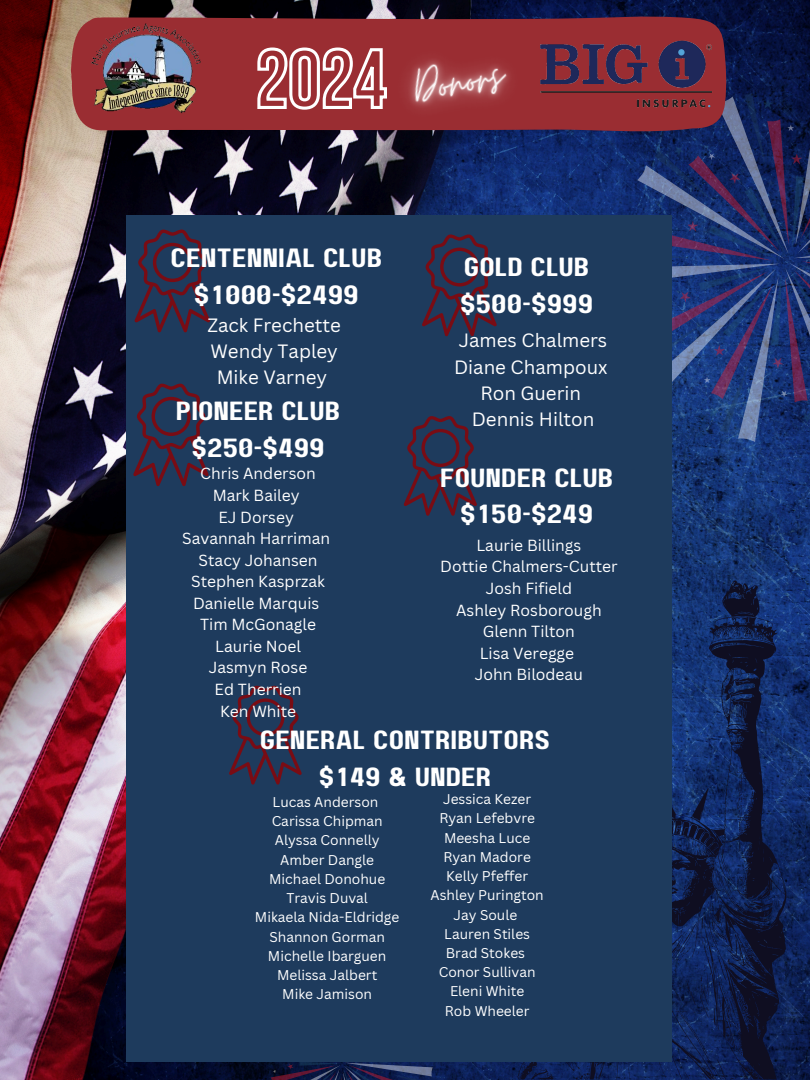
<style>
.page{position:relative;width:810px;height:1080px;background:#fff}
.page>*{position:absolute;margin:0;border:0;box-sizing:border-box;transform-origin:0 0}
.t1{font:26.44px/36.6px "Paalalabas Display Wide BETA";color:#fff;text-align:center}
.t2{font:26.25px/36.6px "Paalalabas Display Wide BETA";color:#fff;text-align:center}
.t3{font:18.75px/26.2px "Canva Sans";color:#fff;text-align:center}
.t4{font:15.62px/21.6px "Canva Sans";color:#fff;text-align:center}
.t5{font:13.75px "Canva Sans";color:#fff}
</style>
<div class="page">
<img style="left:0;top:0;width:810px;height:1080px">
<svg style="left:516px;top:580px;width:271px;height:500px;background:#112456"></svg>
<svg style="left:605px;top:73px;width:205px;height:376px;background:#253770"></svg>
<svg style="left:252px;top:1062px;width:183px;height:18px;background:#1f254b"></svg>
<div style="left:126px;top:216px;width:546px;height:846px;background:#1e3b5d"></div>
<svg style="left:134px;top:229px;width:76px;height:103px"></svg>
<svg style="left:422px;top:234px;width:75px;height:102px"></svg>
<svg style="left:133px;top:383px;width:76px;height:103px"></svg>
<svg style="left:229px;top:685px;width:73px;height:100px"></svg>
<svg style="left:404px;top:416px;width:73px;height:100px"></svg>
<svg style="left:71px;top:14px;width:656px;height:120px;background:#833037"></svg>
<img style="left:566px;top:23px;width:160px;height:103px">
<img style="left:89px;top:23px;width:117px;height:103px">
<svg style="left:256px;top:46px;width:100px;height:65px"></svg>
<img style="left:356px;top:0;width:210px;height:178px">
<h3 class="t1" style="left:171px;top:242px;width:213px">CENTENNIAL CLUB $1000-$2499</h3>
<p class="t2" style="left:460px;top:251px;width:134px;text-align:left">GOLD CLUB $500-$999</p>
<h3 class="t3" style="left:207px;top:311px;width:135px">Zack Frechette<br>Wendy Tapley<br>Mike Varney</h3>
<h5 class="t2" style="left:176px;top:395px;width:166px">PIONEER CLUB $250-$499</h5>
<p class="t4" style="left:182px;top:463px;width:149px">Chris Anderson<br>Mark Bailey<br>EJ Dorsey<br>Savannah Harriman<br>Stacy Johansen<br>Stephen Kasprzak<br>Danielle Marquis<br>Tim McGonagle<br>Laurie Noel<br>Jasmyn Rose<br>Ed Therrien<br>Ken White</p>
<h4 class="t3" style="left:454px;top:327px;width:155px">James Chalmers<br>Diane Champoux<br>Ron Guerin<br>Dennis Hilton</h4>
<h3 class="t2" style="left:440px;top:461px;width:175px">FOUNDER CLUB $150-$249</h3>
<p class="t4" style="left:440px;top:534px;width:179px">Laurie Billings<br>Dottie Chalmers-Cutter<br>Josh Fifield<br>Ashley Rosborough<br>Glenn Tilton<br>Lisa Veregge<br>John Bilodeau</p>
<h5 class="t2" style="left:260px;top:724px;width:292px">GENERAL CONTRIBUTORS $149 &amp; UNDER</h5>
<p class="t5" style="left:273px;top:792px;width:107px">Lucas Anderson</p>
<p class="t5" style="left:272px;top:812px;width:113px">Carissa Chipman</p>
<p class="t5" style="left:275px;top:831px;width:106px">Alyssa Connelly</p>
<p class="t5" style="left:280px;top:850px;width:95px">Amber Dangle</p>
<h1 class="t5" style="left:269px;top:869px;width:118px">Michael Donohue</h1>
<p class="t5" style="left:286px;top:888px;width:83px">Travis Duval</p>
<p class="t5" style="left:255px;top:908px;width:146px">Mikaela Nida-Eldridge</p>
<h3 class="t5" style="left:269px;top:927px;width:117px">Shannon Gorman</h3>
<h3 class="t5" style="left:268px;top:946px;width:120px">Michelle Ibarguen</h3>
<h4 class="t5" style="left:277px;top:965px;width:102px">Melissa Jalbert</h4>
<p class="t5" style="left:282px;top:985px;width:91px">Mike Jamison</p>
<p class="t5" style="left:443px;top:790px;width:90px">Jessica Kezer</p>
<p class="t5" style="left:439px;top:809px;width:97px">Ryan Lefebvre</p>
<p class="t5" style="left:444px;top:828px;width:88px">Meesha Luce</p>
<p class="t5" style="left:443px;top:847px;width:89px">Ryan Madore</p>
<p class="t5" style="left:446px;top:866px;width:84px">Kelly Pfeffer</p>
<p class="t5" style="left:431px;top:886px;width:115px">Ashley Purington</p>
<p class="t5" style="left:454px;top:905px;width:65px">Jay Soule</p>
<p class="t5" style="left:444px;top:924px;width:87px">Lauren Stiles</p>
<p class="t5" style="left:446px;top:943px;width:81px">Brad Stokes</p>
<p class="t5" style="left:439px;top:963px;width:98px">Conor Sullivan</p>
<p class="t5" style="left:450px;top:982px;width:76px">Eleni White</p>
<p class="t5" style="left:445px;top:1001px;width:86px">Rob Wheeler</p>
</div>
